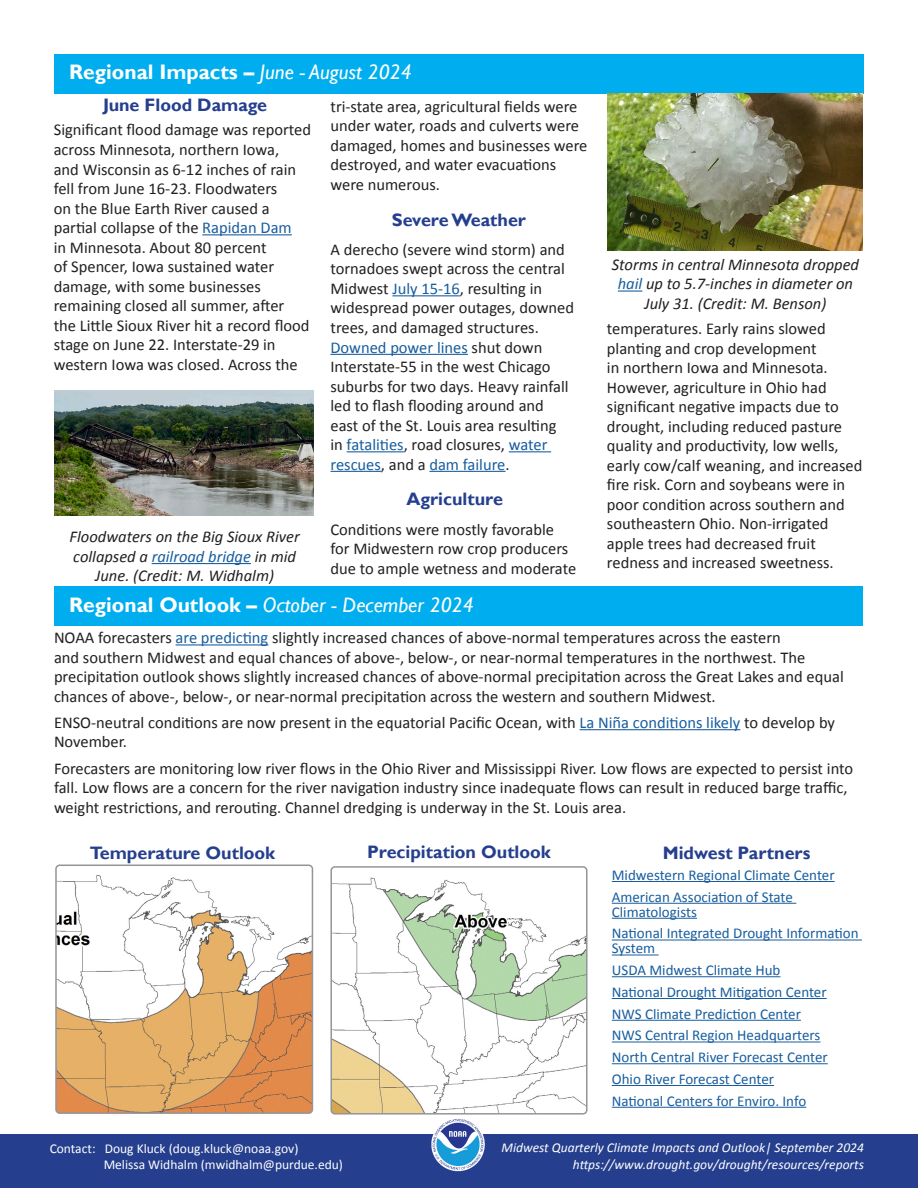
<style>
.page{position:relative;width:918px;height:1188px;background:#fff}
.page>*{position:absolute;margin:0;border:0;box-sizing:border-box;transform-origin:0 0}
.t1{font:italic 21px "Gill Sans";color:#fff}
.t2{font:700 21px "Gill Sans";color:#fff}
.t3{font:700 18px "Gill Sans";color:#253f8e}
.t4{font:16.5px/19.5px "Calibri";color:#231f20}
.t5{font:italic 16.5px/19.5px "Calibri";color:#231f20;text-align:center}
.t6{font:15px/21.8px "Calibri";color:#175d9e}
.t7{font:italic 13.5px/16.2px "Calibri";color:#fff;text-align:right}
.t8{font:13.5px/16.2px "Calibri";color:#fff}
.s1{font-weight:400;font-style:italic}
.s2{color:#175d9e}
.s3{font-weight:700;font-style:normal}
</style>
<div class="page">
<div style="left:0;top:1134px;width:918px;height:54px;background:#253f8e"></div>
<div style="left:54px;top:54px;width:810px;height:40px;background:#00aeef"></div>
<img style="left:430px;top:1116px;width:56px;height:57px;border-radius:28px">
<div style="left:54px;top:587px;width:808px;height:39px;background:#00aeef"></div>
<img style="left:55px;top:390px;width:258px;height:126px">
<img style="left:608px;top:93px;width:255px;height:158px">
<hr style="left:176px;top:644px;width:92px;height:2px;background:#175d9e">
<hr style="left:580px;top:729px;width:160px;height:1px;background:#175d9e">
<img style="left:56px;top:865px;width:256px;height:246px">
<div style="left:55px;top:865px;width:258px;height:249px;border:2px solid #939598;border-radius:4px"></div>
<img style="left:333px;top:877px;width:252px;height:235px">
<div style="left:330px;top:866px;width:258px;height:249px;border:2px solid #939598;border-radius:4px"></div>
<hr style="left:612px;top:881px;width:223px;height:1px;background:#175d9e">
<hr style="left:612px;top:903px;width:184px;height:1px;background:#175d9e">
<hr style="left:612px;top:918px;width:85px;height:1px;background:#175d9e">
<hr style="left:612px;top:940px;width:250px;height:1px;background:#175d9e">
<hr style="left:612px;top:955px;width:47px;height:1px;background:#175d9e">
<hr style="left:612px;top:976px;width:168px;height:1px;background:#175d9e">
<hr style="left:612px;top:998px;width:215px;height:1px;background:#175d9e">
<hr style="left:612px;top:1020px;width:189px;height:1px;background:#175d9e">
<hr style="left:612px;top:1042px;width:208px;height:1px;background:#175d9e">
<hr style="left:612px;top:1063px;width:216px;height:1px;background:#175d9e">
<hr style="left:612px;top:1085px;width:162px;height:1px;background:#175d9e">
<hr style="left:612px;top:1107px;width:194px;height:1px;background:#175d9e">
<hr style="left:392px;top:295px;width:68px;height:1px;background:#175d9e">
<hr style="left:330px;top:354px;width:138px;height:1px;background:#175d9e">
<hr style="left:347px;top:451px;width:57px;height:1px;background:#175d9e">
<hr style="left:509px;top:451px;width:42px;height:1px;background:#175d9e">
<hr style="left:330px;top:471px;width:51px;height:1px;background:#175d9e">
<hr style="left:429px;top:471px;width:77px;height:1px;background:#175d9e">
<hr style="left:202px;top:234px;width:90px;height:1px;background:#175d9e">
<hr style="left:152px;top:563px;width:99px;height:1px;background:#175d9e">
<svg style="left:618px;top:291px;width:24px;height:1px"></svg>
<h3 class="t2" style="left:69px;top:59px;width:344px">Regional Impacts – <span class="s1">June - August 2024</span></h3>
<h4 class="t3" style="left:103px;top:94px;width:166px">June Flood Damage</h4>
<p class="t4" style="left:54px;top:120px;width:259px">Significant flood damage was reported across Minnesota, northern Iowa,<br>and Wisconsin as 6-12 inches of rain fell from June 16-23. Floodwaters<br>on the Blue Earth River caused a partial collapse of the <span class="s2">Rapidan Dam<br></span>in Minnesota. About 80 percent<br>of Spencer, Iowa sustained water damage, with some businesses remaining closed all summer, after<br>the Little Sioux River hit a record flood stage on June 22. Interstate-29 in western Iowa was closed. Across the</p>
<p class="t4" style="left:330px;top:96px;width:259px">tri-state area, agricultural fields were under water, roads and culverts were damaged, homes and businesses were destroyed, and water evacuations were numerous.</p>
<h4 class="t3" style="left:392px;top:210px;width:136px">Severe Weather</h4>
<p class="t4" style="left:330px;top:239px;width:245px">A derecho (severe wind storm) and tornadoes swept across the central Midwest <span class="s2">July 15-16</span>, resulting in widespread power outages, downed trees, and damaged structures.<br><span class="s2">Downed power lines</span> shut down Interstate-55 in the west Chicago suburbs for two days. Heavy rainfall led to flash flooding around and east of the St. Louis area resulting<br>in <span class="s2">fatalities</span>, road closures, <span class="s2">water rescues</span>, and a <span class="s2">dam failure</span>.</p>
<h4 class="t3" style="left:406px;top:488px;width:98px">Agriculture</h4>
<p class="t4" style="left:330px;top:519px;width:247px">Conditions were mostly favorable for Midwestern row crop producers due to ample wetness and moderate</p>
<p class="t5" style="left:70px;top:526px;width:232px">Floodwaters on the Big Sioux River collapsed a <span class="s2">railroad bridge</span> in mid<br>June. (Credit: M. Widhalm)</p>
<p class="t5" style="left:612px;top:254px;width:249px">Storms in central Minnesota dropped <span class="s2">hail</span> up to 5.7-inches in diameter on<br>July 31. (Credit: M. Benson)</p>
<p class="t4" style="left:607px;top:319px;width:257px">temperatures. Early rains slowed planting and crop development<br>in northern Iowa and Minnesota.<br>However, agriculture in Ohio had significant negative impacts due to drought, including reduced pasture quality and productivity, low wells, early cow/calf weaning, and increased fire risk. Corn and soybeans were in poor condition across southern and southeastern Ohio. Non-irrigated apple trees had decreased fruit redness and increased sweetness.</p>
<h3 class="t1" style="left:69px;top:592px;width:406px"><span class="s3">Regional Outlook –</span> October - December 2024</h3>
<p class="t4" style="left:54px;top:627px;width:791px">NOAA forecasters <span class="s2">are predicting</span> slightly increased chances of above-normal temperatures across the eastern<br>and southern Midwest and equal chances of above-, below-, or near-normal temperatures in the northwest. The precipitation outlook shows slightly increased chances of above-normal precipitation across the Great Lakes and equal chances of above-, below-, or near-normal precipitation across the western and southern Midwest.</p>
<p class="t4" style="left:54px;top:712px;width:783px">ENSO-neutral conditions are now present in the equatorial Pacific Ocean, with <span class="s2">La Niña conditions likely</span> to develop by<br>November.</p>
<p class="t4" style="left:54px;top:758px;width:801px">Forecasters are monitoring low river flows in the Ohio River and Mississippi River. Low flows are expected to persist into fall. Low flows are a concern for the river navigation industry since inadequate flows can result in reduced barge traffic, weight restrictions, and rerouting. Channel dredging is underway in the St. Louis area.</p>
<p class="t3" style="left:90px;top:842px;width:187px">Temperature Outlook</p>
<p class="t3" style="left:367px;top:842px;width:185px">Precipitation Outlook</p>
<h4 class="t3" style="left:663px;top:842px;width:149px">Midwest Partners</h4>
<p class="t6" style="left:612px;top:864px;width:224px">Midwestern Regional Climate Center<br>American Association of State</p>
<p class="t6" style="left:612px;top:900px;width:87px">Climatologists</p>
<p class="t6" style="left:612px;top:925px;width:248px;line-height:15px">National Integrated Drought Information<br>System</p>
<p class="t6" style="left:612px;top:959px;width:217px">USDA Midwest Climate Hub<br>National Drought Mitigation Center<br>NWS Climate Prediction Center<br>NWS Central Region Headquarters<br>North Central River Forecast Center<br>Ohio River Forecast Center<br>National Centers for Enviro. Info</p>
<p class="t7" style="left:501px;top:1139px;width:364px">Midwest Quarterly Climate Impacts and Outlook| September 2024 https://www.drought.gov/drought/resources/reports</p>
<p class="t8" style="left:104px;top:1140px;width:241px;text-indent:-54px">Contact: Doug Kluck (doug.kluck@noaa.gov)<br>Melissa Widhalm (mwidhalm@purdue.edu)</p>
</div>
